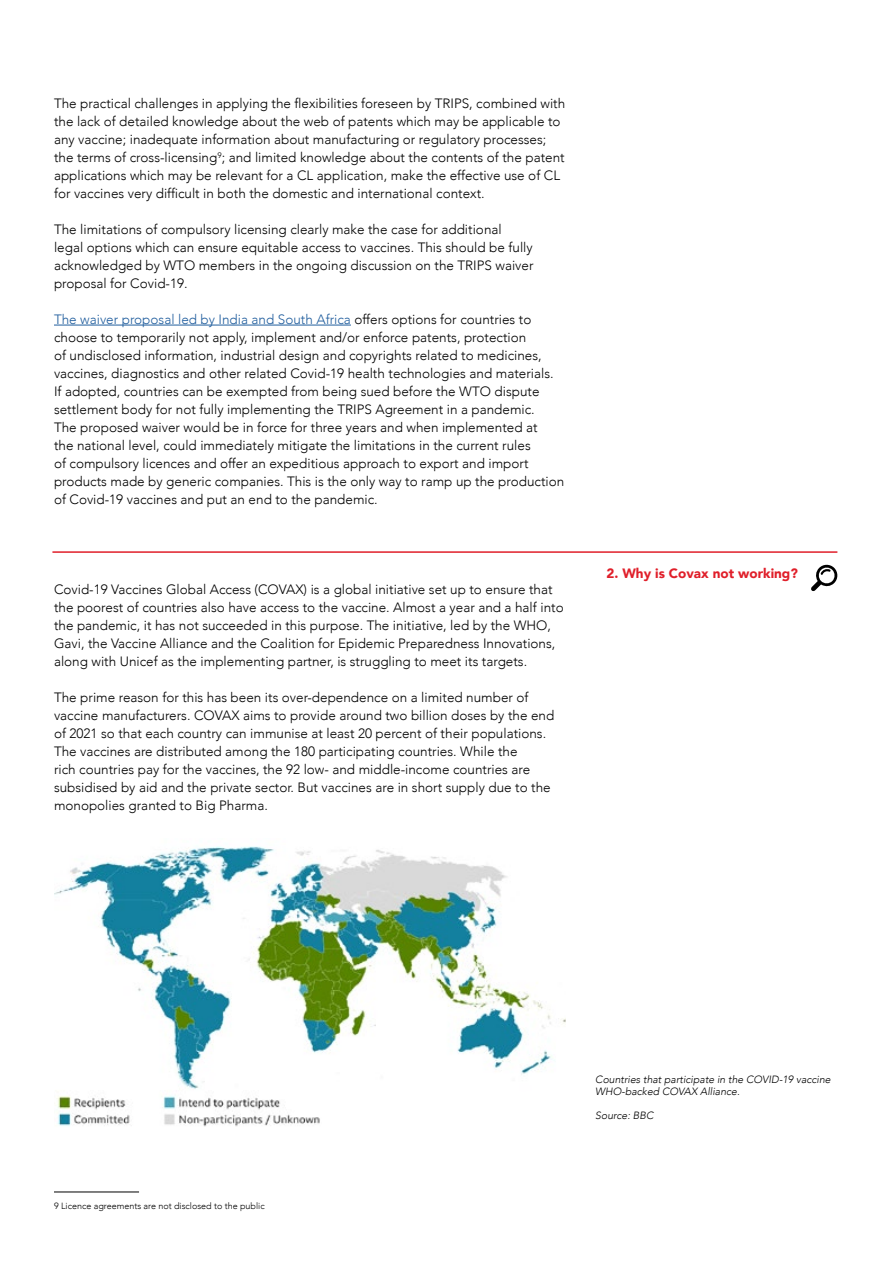
<style>
.page{position:relative;width:893px;height:1263px;background:#fff}
.page>*{position:absolute;margin:0;border:0;box-sizing:border-box;transform-origin:0 0}
.t1{font:300 13.5px/18px "Avenir";color:#000}
.t2{font:900 13.5px "Avenir";color:#e01f2a}
.t3{font:italic 300 10.5px/12px "Avenir";color:#000}
.t4{font:300 9px "Avenir";color:#000}
.s1{color:#215e9e}
</style>
<div class="page">
<hr style="left:54px;top:325px;width:297px;height:1px;background:#215e9e">
<hr style="left:54px;top:1191px;width:85px;height:1px;background:#000">
<hr style="left:52px;top:551px;width:785px;height:2px;background:#e01f2a">
<svg style="left:811px;top:565px;width:26px;height:26px"></svg>
<img style="left:54px;top:846px;width:511px;height:281px">
<p class="t1" style="left:54px;top:94px;width:513px">The practical challenges in applying the flexibilities foreseen by TRIPS, combined with the lack of detailed knowledge about the web of patents which may be applicable to any vaccine; inadequate information about manufacturing or regulatory processes; the terms of cross-licensing<sup>9</sup>; and limited knowledge about the contents of the patent applications which may be relevant for a CL application, make the effective use of CL for vaccines very difficult in both the domestic and international context.</p>
<p class="t1" style="left:54px;top:220px;width:481px">The limitations of compulsory licensing clearly make the case for additional legal options which can ensure equitable access to vaccines. This should be fully acknowledged by WTO members in the ongoing discussion on the TRIPS waiver proposal for Covid-19.</p>
<p class="t1" style="left:54px;top:310px;width:512px"><span class="s1">The waiver proposal led by India and South Africa</span> offers options for countries to choose to temporarily not apply, implement and/or enforce patents, protection<br>of undisclosed information, industrial design and copyrights related to medicines, vaccines, diagnostics and other related Covid-19 health technologies and materials.<br>If adopted, countries can be exempted from being sued before the WTO dispute settlement body for not fully implementing the TRIPS Agreement in a pandemic.<br>The proposed waiver would be in force for three years and when implemented at<br>the national level, could immediately mitigate the limitations in the current rules<br>of compulsory licences and offer an expeditious approach to export and import products made by generic companies. This is the only way to ramp up the production of Covid-19 vaccines and put an end to the pandemic.</p>
<p class="t1" style="left:54px;top:580px;width:511px">Covid-19 Vaccines Global Access (COVAX) is a global initiative set up to ensure that the poorest of countries also have access to the vaccine. Almost a year and a half into the pandemic, it has not succeeded in this purpose. The initiative, led by the WHO, Gavi, the Vaccine Alliance and the Coalition for Epidemic Preparedness Innovations, along with Unicef as the implementing partner, is struggling to meet its targets.</p>
<p class="t1" style="left:54px;top:688px;width:502px">The prime reason for this has been its over-dependence on a limited number of vaccine manufacturers. COVAX aims to provide around two billion doses by the end of 2021 so that each country can immunise at least 20 percent of their populations.<br>The vaccines are distributed among the 180 participating countries. While the<br>rich countries pay for the vaccines, the 92 low- and middle-income countries are subsidised by aid and the private sector. But vaccines are in short supply due to the monopolies granted to Big Pharma.</p>
<p class="t2" style="left:606px;top:562px;width:193px">2. Why is Covax not working?</p>
<p class="t4" style="left:54px;top:1200px;width:212px">9 Licence agreements are not disclosed to the public</p>
<p class="t3" style="left:595px;top:1073px;width:237px">Countries that participate in the COVID-19 vaccine<br>WHO-backed COVAX Alliance.</p>
<p class="t3" style="left:595px;top:1109px;width:60px">Source: BBC</p>
</div>
